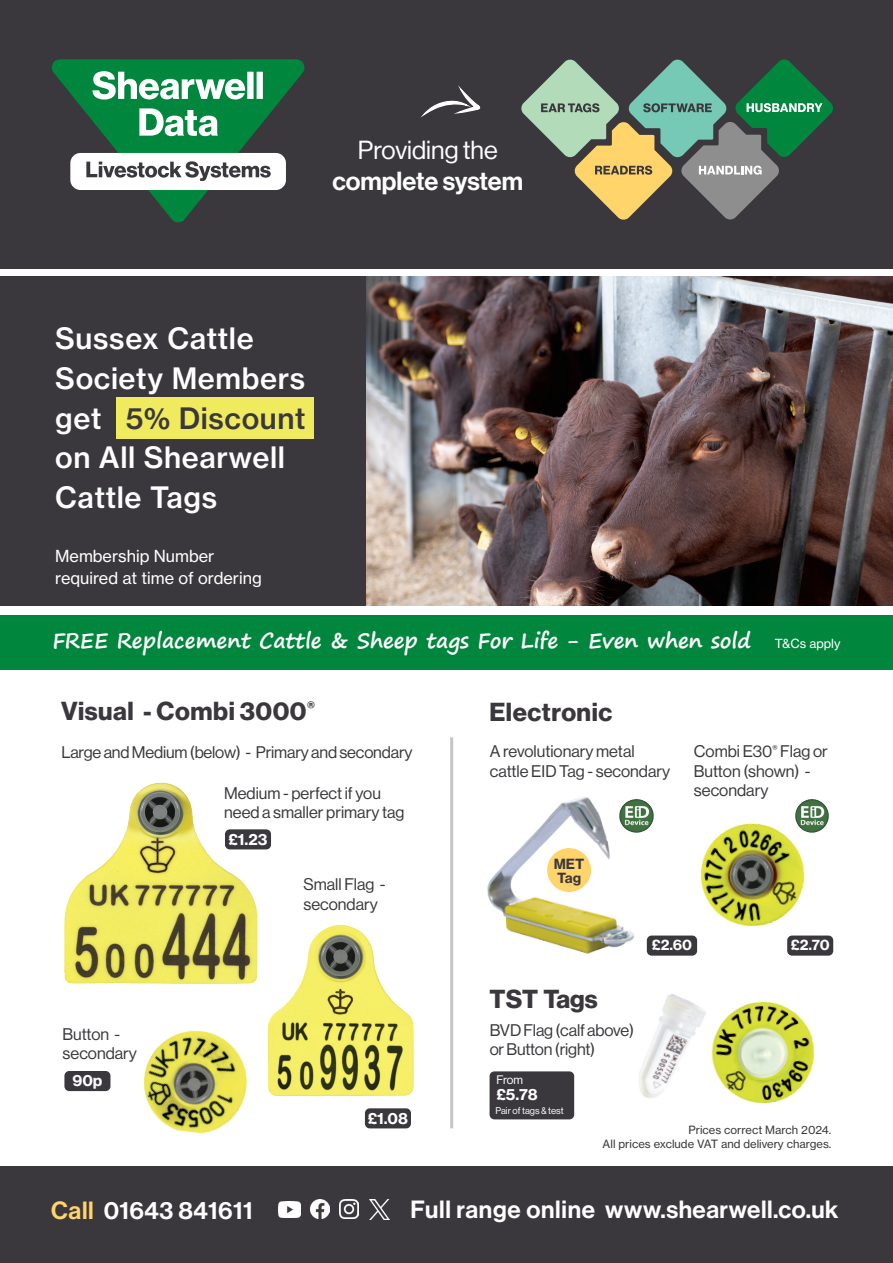
<style>
.page{position:relative;width:893px;height:1263px;background:#fff}
.page>*{position:absolute;margin:0;border:0;box-sizing:border-box;transform-origin:0 0}
.t1{font:29.1px/39.9px "N Haas Grotesk TX Pro 65 Md";letter-spacing:.02em;color:#fff}
.t2{font:25.65px "N Haas Grotesk DS Pro 65 Md";color:#fff}
.t3{font:25.65px "N Haas Grotesk DS Pro 55 Rg";color:#fff}
.t4{font:25.5px "N Haas Grotesk DS Pro 75 Bd";letter-spacing:.02em;color:#3a383c}
.t5{font:24.45px "N Haas Grotesk DS Pro 65 Md";letter-spacing:.02em;color:#fff}
.t6{font:700 20.85px "Segoe Print";color:#fff}
.t7{font:16.5px/19.5px "N Haas Grotesk DS Pro 55 Rg";color:#3a383c}
.t8{font:16.35px/21.8px "N Haas Grotesk TX Pro 55 Rg";color:#fff}
.t9{font:15.3px "N Haas Grotesk TX Pro 75 Bd";color:#fff}
.t10{font:14.4px "N Haas Grotesk TX Pro 75 Bd";color:#fff}
.t11{font:13.8px/13.8px "N Haas Grotesk TX Pro 75 Bd";color:#3a383c}
.t12{font:12.3px "N Haas Grotesk TX Pro 55 Rg";color:#fff}
.t13{font:12.15px "N Haas Grotesk DS Pro 55 Rg";color:#fff}
.t14{font:11.25px/14.2px "N Haas Grotesk TX Pro 55 Rg";color:#3a383c;text-align:right}
.t15{font:9.6px "N Haas Grotesk DS Pro 55 Rg";color:#fff}
.s1{color:#3a383c}
.s2{color:#fed46b}
</style>
<div class="page">
<img style="left:365px;top:276px;width:528px;height:330px">
<div style="left:0;top:1166px;width:893px;height:97px;background:#3a383c"></div>
<img style="left:310px;top:1200px;width:20px;height:19px">
<img style="left:340px;top:1200px;width:19px;height:19px">
<img style="left:369px;top:1199px;width:20px;height:21px">
<img style="left:278px;top:1201px;width:22px;height:16px">
<div style="left:490px;top:1071px;width:84px;height:48px;background:#3a383c;border-radius:5px"></div>
<div style="left:647px;top:935px;width:50px;height:21px;background:#3a383c;border-radius:5px"></div>
<div style="left:787px;top:935px;width:46px;height:21px;background:#3a383c;border-radius:5px"></div>
<img style="left:797px;top:799px;width:32px;height:28px">
<div style="left:225px;top:829px;width:46px;height:20px;background:#3a383c;border-radius:5px"></div>
<div style="left:365px;top:1108px;width:46px;height:20px;background:#3a383c;border-radius:5px"></div>
<div style="left:64px;top:1071px;width:46px;height:20px;background:#3a383c;border-radius:5px"></div>
<img style="left:64px;top:782px;width:199px;height:202px">
<img style="left:277px;top:925px;width:137px;height:171px">
<img style="left:487px;top:797px;width:166px;height:159px">
<img style="left:109px;top:1011px;width:168px;height:123px">
<img style="left:683px;top:808px;width:142px;height:135px">
<img style="left:715px;top:1001px;width:100px;height:103px">
<img style="left:638px;top:994px;width:77px;height:104px">
<img style="left:619px;top:798px;width:35px;height:36px">
<hr style="left:450px;top:737px;width:3px;height:391px;background:#8e8e8e">
<div style="left:547px;top:848px;width:44px;height:44px;background:#fed46b;border-radius:50%"></div>
<div style="left:0;top:615px;width:893px;height:55px;background:#00873d"></div>
<div style="left:0;top:0;width:893px;height:268px;background:#3a383c"></div>
<svg style="left:52px;top:59px;width:252px;height:163px"></svg>
<svg style="left:521px;top:59px;width:312px;height:161px"></svg>
<svg style="left:420px;top:87px;width:60px;height:31px"></svg>
<div style="left:0;top:276px;width:365px;height:330px;background:#3a383c"></div>
<div style="left:116px;top:398px;width:198px;height:41px;background:#f0ea5f"></div>
<h2 class="t3" style="left:358px;top:136px;width:141px">Providing the</h2>
<h2 class="t2" style="left:332px;top:166px;width:192px">complete system</h2>
<h1 class="t1" style="left:55px;top:318px;width:252px">Sussex Cattle<br>Society Members get <span class="s1">5% Discount </span>on All Shearwell<br>Cattle Tags</h1>
<p class="t8" style="left:55px;top:545px;width:208px">Membership Number required at time of ordering</p>
<p class="t6" style="left:52px;top:622px;width:700px">FREE Replacement Cattle &amp; Sheep tags For Life - Even when sold</p>
<p class="t12" style="left:775px;top:636px;width:67px">T&amp;Cs apply</p>
<h3 class="t4" style="left:61px;top:696px;width:255px">Visual - Combi 3000<sup>®</sup></h3>
<p class="t7" style="left:61px;top:742px;width:353px">Large and Medium (below) - Primary and secondary</p>
<p class="t7" style="left:224px;top:783px;width:182px">Medium - perfect if you need a smaller primary tag</p>
<p class="t9" style="left:228px;top:829px;width:41px">£1.23</p>
<p class="t7" style="left:303px;top:875px;width:84px">Small Flag - secondary</p>
<h3 class="t4" style="left:489px;top:697px;width:124px">Electronic</h3>
<p class="t7" style="left:490px;top:742px;width:182px">A revolutionary metal cattle EID Tag - secondary</p>
<p class="t11" style="left:554px;top:857px;width:32px">MET<br>Tag</p>
<p class="t7" style="left:694px;top:742px;width:135px">Combi E30<sup>®</sup> Flag or<br>Button (shown) - secondary</p>
<h3 class="t4" style="left:490px;top:984px;width:110px">TST Tags</h3>
<p class="t10" style="left:652px;top:935px;width:42px">£2.60</p>
<p class="t10" style="left:791px;top:936px;width:40px">£2.70</p>
<p class="t7" style="left:62px;top:1024px;width:76px">Button - secondary</p>
<p class="t7" style="left:490px;top:1020px;width:146px">BVD Flag (calf above) or Button (right)</p>
<p class="t9" style="left:72px;top:1071px;width:32px">90p</p>
<p class="t9" style="left:368px;top:1108px;width:42px">£1.08</p>
<p class="t13" style="left:496px;top:1073px;width:28px">From</p>
<p class="t9" style="left:496px;top:1085px;width:43px">£5.78</p>
<p class="t15" style="left:495px;top:1105px;width:70px">Pair of tags &amp; test</p>
<p class="t14" style="left:603px;top:1123px;width:230px">Prices correct March 2024.<br>All prices exclude VAT and delivery charges.</p>
<h3 class="t5" style="left:51px;top:1196px;width:203px"><span class="s2">Call</span> 01643 841611</h3>
<h3 class="t5" style="left:411px;top:1195px;width:429px">Full range online www.shearwell.co.uk</h3>
</div>
